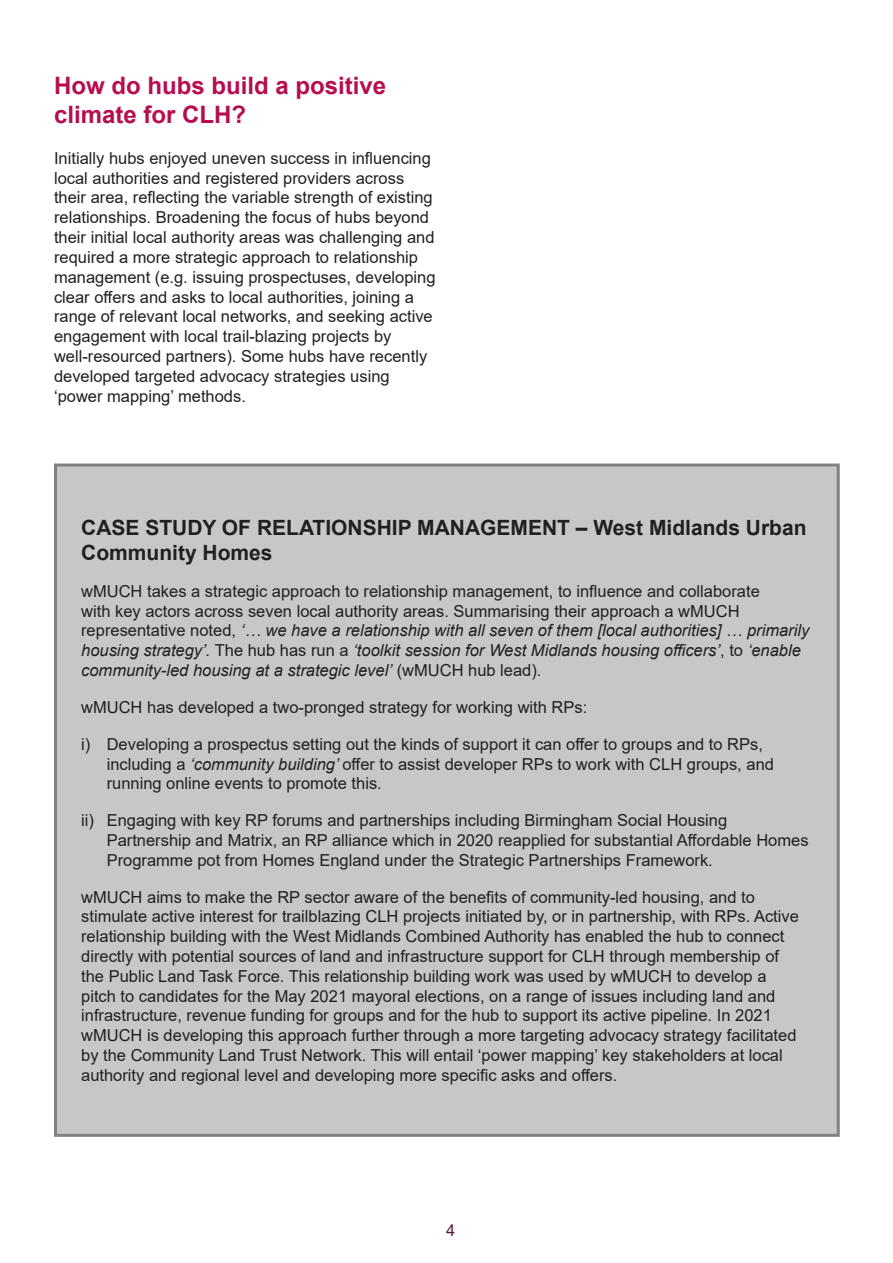
<style>
.page{position:relative;width:893px;height:1263px;background:#fff}
.page>*{position:absolute;margin:0;border:0;box-sizing:border-box;transform-origin:0 0}
.Heading_1{font:700 24px/28.8px "Arial";color:#b70d50}
.Box_heading{font:700 21px/25.2px "Arial";color:#231f20}
.t1{font:16.5px/19.8px "Arial";color:#231f20}
.t2{font:16.5px "Arial";color:#621b40}
.s1{font-style:italic}
</style>
<div class="page">
<div style="left:54px;top:463px;width:786px;height:674px;background:#c8c6c6;border:3px solid #828081"></div>
<p class="Heading_1" style="left:54px;top:71px;width:334px">How do hubs build a positive climate for CLH?</p>
<p class="t1" style="left:54px;top:148px;width:383px">Initially hubs enjoyed uneven success in influencing local authorities and registered providers across their area, reflecting the variable strength of existing relationships. Broadening the focus of hubs beyond their initial local authority areas was challenging and required a more strategic approach to relationship management (e.g. issuing prospectuses, developing clear offers and asks to local authorities, joining a range of relevant local networks, and seeking active engagement with local trail-blazing projects by well-resourced partners). Some hubs have recently developed targeted advocacy strategies using ‘power mapping’ methods.</p>
<p class="Box_heading" style="left:81px;top:515px;width:727px">CASE STUDY OF RELATIONSHIP MANAGEMENT – West Midlands Urban<br>Community Homes</p>
<p class="t1" style="left:81px;top:581px;width:730px">wMUCH takes a strategic approach to relationship management, to influence and collaborate<br>with key actors across seven local authority areas. Summarising their approach a wMUCH representative noted, <span class="s1">‘… we have a relationship with all seven of them [local authorities] … primarily housing strategy’.</span> The hub has run a <span class="s1">‘toolkit session for West Midlands housing officers’</span>, to <span class="s1">‘enable community-led housing at a strategic level’</span> (wMUCH hub lead).</p>
<p class="t1" style="left:81px;top:697px;width:508px">wMUCH has developed a two-pronged strategy for working with RPs:</p>
<p class="t1" style="left:107px;top:734px;width:669px;text-indent:-26px">i) Developing a prospectus setting out the kinds of support it can offer to groups and to RPs, including a <span class="s1">‘community building’</span> offer to assist developer RPs to work with CLH groups, and running online events to promote this.</p>
<p class="t1" style="left:107px;top:810px;width:703px;text-indent:-26px">ii) Engaging with key RP forums and partnerships including Birmingham Social Housing<br>Partnership and Matrix, an RP alliance which in 2020 reapplied for substantial Affordable Homes<br>Programme pot from Homes England under the Strategic Partnerships Framework.</p>
<p class="t1" style="left:81px;top:887px;width:719px">wMUCH aims to make the RP sector aware of the benefits of community-led housing, and to stimulate active interest for trailblazing CLH projects initiated by, or in partnership, with RPs. Active relationship building with the West Midlands Combined Authority has enabled the hub to connect directly with potential sources of land and infrastructure support for CLH through membership of the Public Land Task Force. This relationship building work was used by wMUCH to develop a pitch to candidates for the May 2021 mayoral elections, on a range of issues including land and infrastructure, revenue funding for groups and for the hub to support its active pipeline. In 2021 wMUCH is developing this approach further through a more targeting advocacy strategy facilitated by the Community Land Trust Network. This will entail ‘power mapping’ key stakeholders at local authority and regional level and developing more specific asks and offers.</p>
<p class="t2" style="left:446px;top:1219px;width:11px">4</p>
</div>
